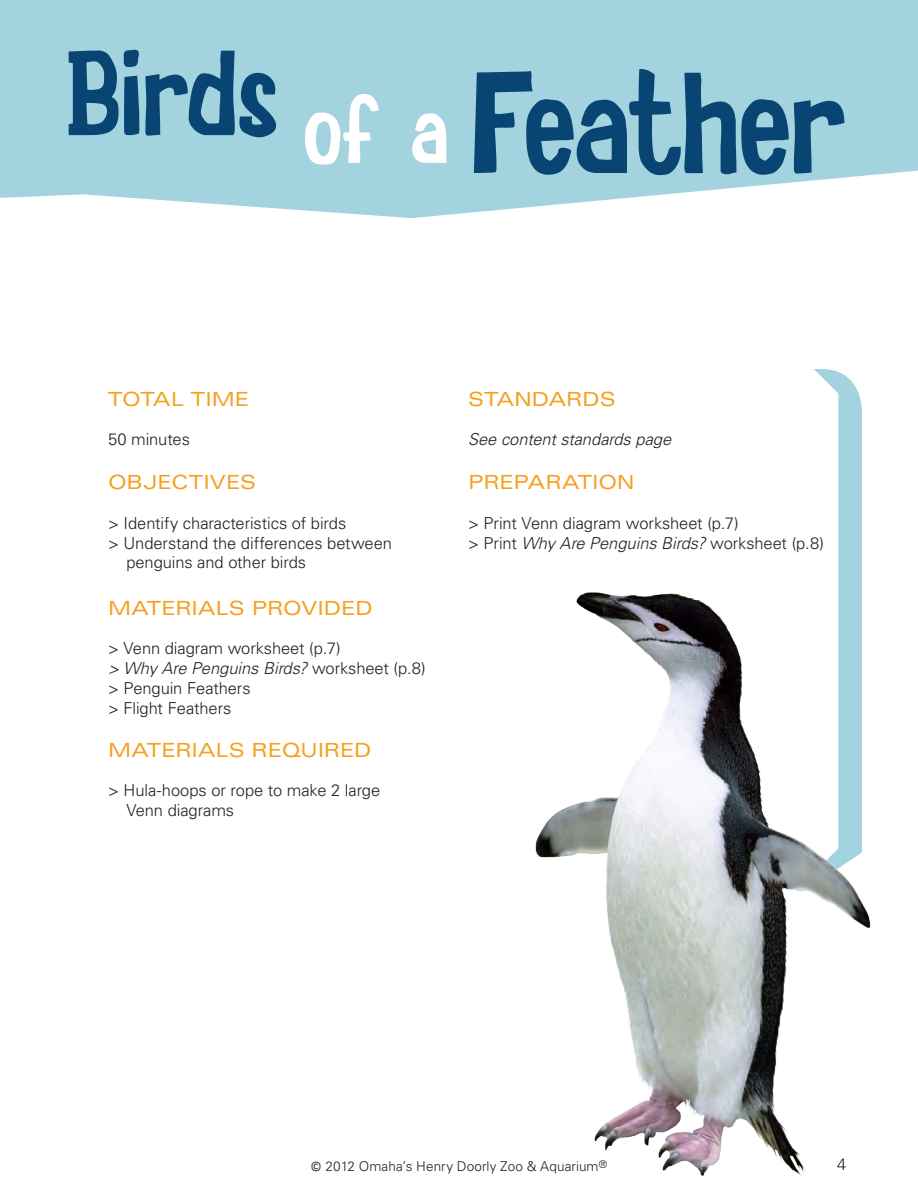
<style>
.page{position:relative;width:918px;height:1188px;background:#fff}
.page>*{position:absolute;margin:0;border:0;box-sizing:border-box;transform-origin:0 0}
.Heading_1{font:143.25px "Salade Fiestas";letter-spacing:-.015em;color:#094573}
.Heading_1-2{font:120.15px "Salade Fiestas";letter-spacing:-.01em;color:#094573}
.Heading_1-3{font:97.05px "Salade Fiestas";color:#fff}
.Subheading_1{font:expanded 19.5px "Univers LT Std";letter-spacing:.01em;color:#f69f1d}
.t1{font:300 16.5px "Univers LT Std";letter-spacing:-.005em;color:#231f20}
.t2{font:italic 300 16.5px "Univers LT Std";color:#231f20}
.t3{font:300 13.5px "Univers LT Std";letter-spacing:.005em;color:#231f20}
.s1{font-style:normal}
.s2{font-style:italic}
.s3{font-family:"Calibri";font-weight:400}
</style>
<div class="page">
<svg style="left:0;top:0;width:918px;height:218px;background:#abd6e1"></svg>
<img style="left:535px;top:492px;width:336px;height:684px">
<p class="Heading_1-2" style="left:65px;top:19px;width:216px">Birds</p>
<p class="Heading_1-3" style="left:303px;top:69px;width:148px">of a</p>
<p class="Heading_1" style="left:470px;top:35px;width:377px">Feather</p>
<p class="Subheading_1" style="left:108px;top:387px;width:143px">TOTAL TIME</p>
<p class="t1" style="left:108px;top:429px;width:83px">50 minutes</p>
<p class="Subheading_1" style="left:108px;top:471px;width:149px">OBJECTIVES</p>
<p class="t1" style="left:108px;top:513px;width:240px">&gt; Identify characteristics of birds</p>
<p class="t1" style="left:108px;top:533px;width:285px">&gt; Understand the differences between</p>
<p class="t1" style="left:126px;top:553px;width:181px">penguins and other birds</p>
<p class="Subheading_1" style="left:108px;top:596px;width:266px">MATERIALS PROVIDED</p>
<p class="t1" style="left:108px;top:638px;width:234px">&gt; Venn diagram worksheet (p.7)</p>
<p class="t2" style="left:108px;top:658px;width:319px">&gt; Why Are Penguins Birds? <span class="s1">worksheet (p.8)</span></p>
<p class="t1" style="left:108px;top:678px;width:144px">&gt; Penguin Feathers</p>
<p class="t1" style="left:108px;top:698px;width:125px">&gt; Flight Feathers</p>
<p class="Subheading_1" style="left:108px;top:738px;width:265px">MATERIALS REQUIRED</p>
<p class="t1" style="left:108px;top:781px;width:274px">&gt; Hula-hoops or rope to make 2 large</p>
<p class="t1" style="left:126px;top:800px;width:109px">Venn diagrams</p>
<p class="Subheading_1" style="left:468px;top:387px;width:149px">STANDARDS</p>
<p class="t2" style="left:468px;top:429px;width:205px">See content standards page</p>
<p class="Subheading_1" style="left:468px;top:471px;width:168px">PREPARATION</p>
<p class="t1" style="left:468px;top:513px;width:272px">&gt; Print Venn diagram worksheet (p.7)</p>
<p class="t1" style="left:468px;top:533px;width:358px">&gt; Print <span class="s2">Why Are Penguins Birds?</span> worksheet (p.8)</p>
<p class="t3" style="left:311px;top:1158px;width:298px"><span class="s3">©</span> 2012 Omaha’s Henry Doorly Zoo &amp; Aquarium<sup>®</sup></p>
<p class="t1" style="left:837px;top:1154px;width:11px">4</p>
</div>
